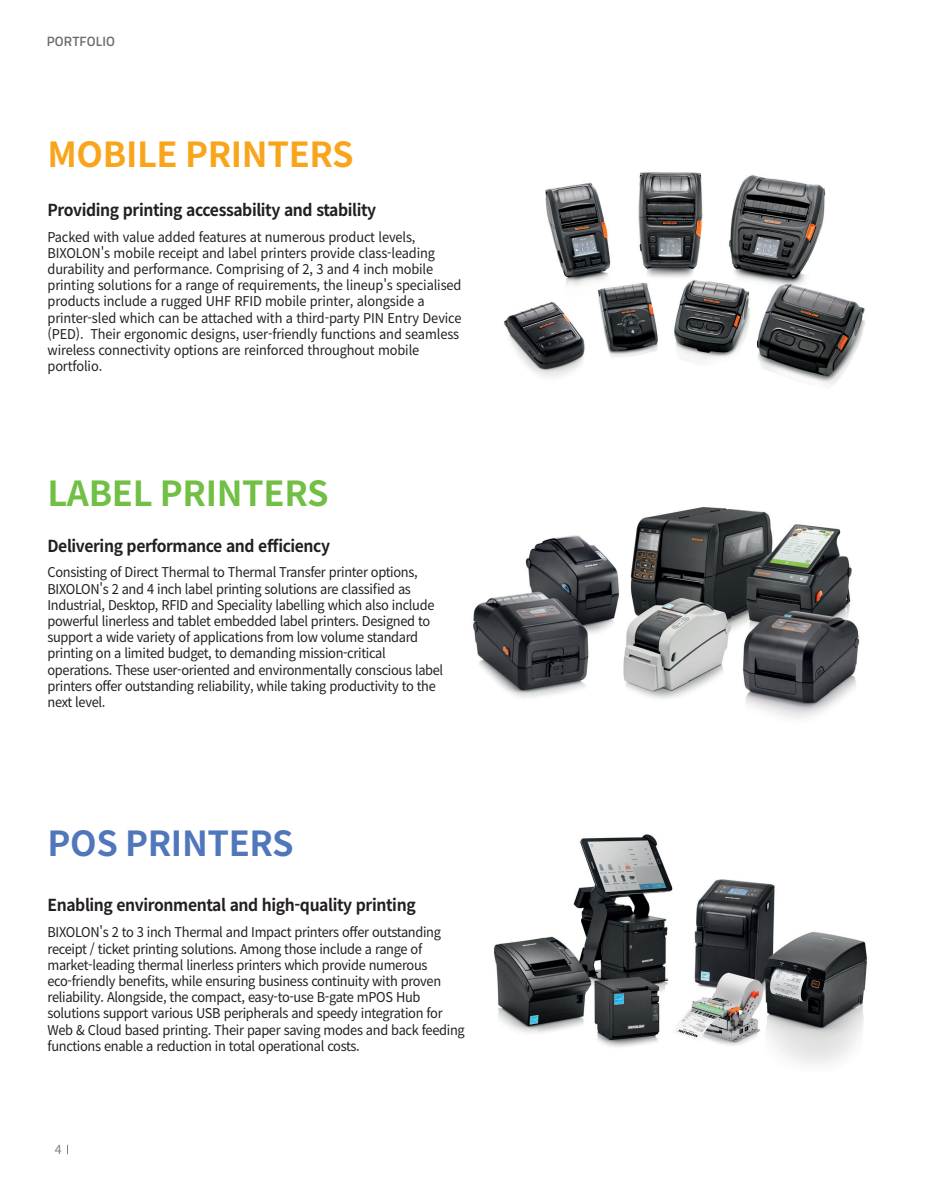
<style>
.page{position:relative;width:936px;height:1191px;background:#fff}
.page>*{position:absolute;margin:0;border:0;box-sizing:border-box;transform-origin:0 0}
.t1{font:700 34.5px "Noto Sans CJ Kkr";letter-spacing:-.01em;color:#f9a51b}
.t2{font:700 34.5px "Noto Sans CJ Kkr";letter-spacing:-.01em;color:#71bf44}
.t3{font:700 34.5px "Noto Sans CJ Kkr";letter-spacing:-.01em;color:#5076bb}
.t4{font:700 16.5px "Noto Sans CJ Kkr";letter-spacing:-.025em;color:#231f20;scale:.95 1}
.t5{font:13.5px/16.2px "Noto Sans CJ Kkr";letter-spacing:-.025em;color:#231f20;scale:.95 1}
.t6{font:600 13.5px "Titillium Web";letter-spacing:.01em;color:#6c6d70}
.t7{font:12.45px "Noto Sans CJ Kkr";color:#808285}
</style>
<div class="page">
<img style="left:494px;top:834px;width:373px;height:231px">
<img style="left:504px;top:172px;width:361px;height:214px">
<img style="left:473px;top:507px;width:387px;height:211px">
<p class="t6" style="left:47px;top:31px;width:70px">PORTFOLIO</p>
<h1 class="t1" style="left:47px;top:135px;width:308px">MOBILE PRINTERS</h1>
<p class="t4" style="left:47px;top:200px;width:347px">Providing printing accessability and stability</p>
<p class="t5" style="left:47px;top:229px;width:437px">Packed with value added features at numerous product levels, BIXOLON's mobile receipt and label printers provide class-leading durability and performance. Comprising of 2, 3 and 4 inch mobile printing solutions for a range of requirements, the lineup's specialised products include a rugged UHF RFID mobile printer, alongside a printer-sled which can be attached with a third-party PIN Entry Device (PED). Their ergonomic designs, user-friendly functions and seamless wireless connectivity options are reinforced throughout mobile portfolio.</p>
<h1 class="t2" style="left:47px;top:474px;width:282px">LABEL PRINTERS</h1>
<p class="t4" style="left:47px;top:536px;width:299px">Delivering performance and efficiency</p>
<p class="t5" style="left:47px;top:564px;width:418px">Consisting of Direct Thermal to Thermal Transfer printer options, BIXOLON's 2 and 4 inch label printing solutions are classified as Industrial, Desktop, RFID and Speciality labelling which also include powerful linerless and tablet embedded label printers. Designed to support a wide variety of applications from low volume standard printing on a limited budget, to demanding mission-critical operations. These user-oriented and environmentally conscious label printers offer outstanding reliability, while taking productivity to the next level.</p>
<h1 class="t3" style="left:47px;top:823px;width:248px">POS PRINTERS</h1>
<p class="t4" style="left:47px;top:896px;width:389px">Enabling environmental and high-quality printing</p>
<p class="t5" style="left:47px;top:924px;width:440px">BIXOLON's 2 to 3 inch Thermal and Impact printers offer outstanding receipt / ticket printing solutions. Among those include a range of market-leading thermal linerless printers which provide numerous eco-friendly benefits, while ensuring business continuity with proven reliability. Alongside, the compact, easy-to-use B-gate mPOS Hub solutions support various USB peripherals and speedy integration for Web &amp; Cloud based printing. Their paper saving modes and back feeding functions enable a reduction in total operational costs.</p>
<p class="t7" style="left:55px;top:1142px;width:8px">4</p>
</div>
